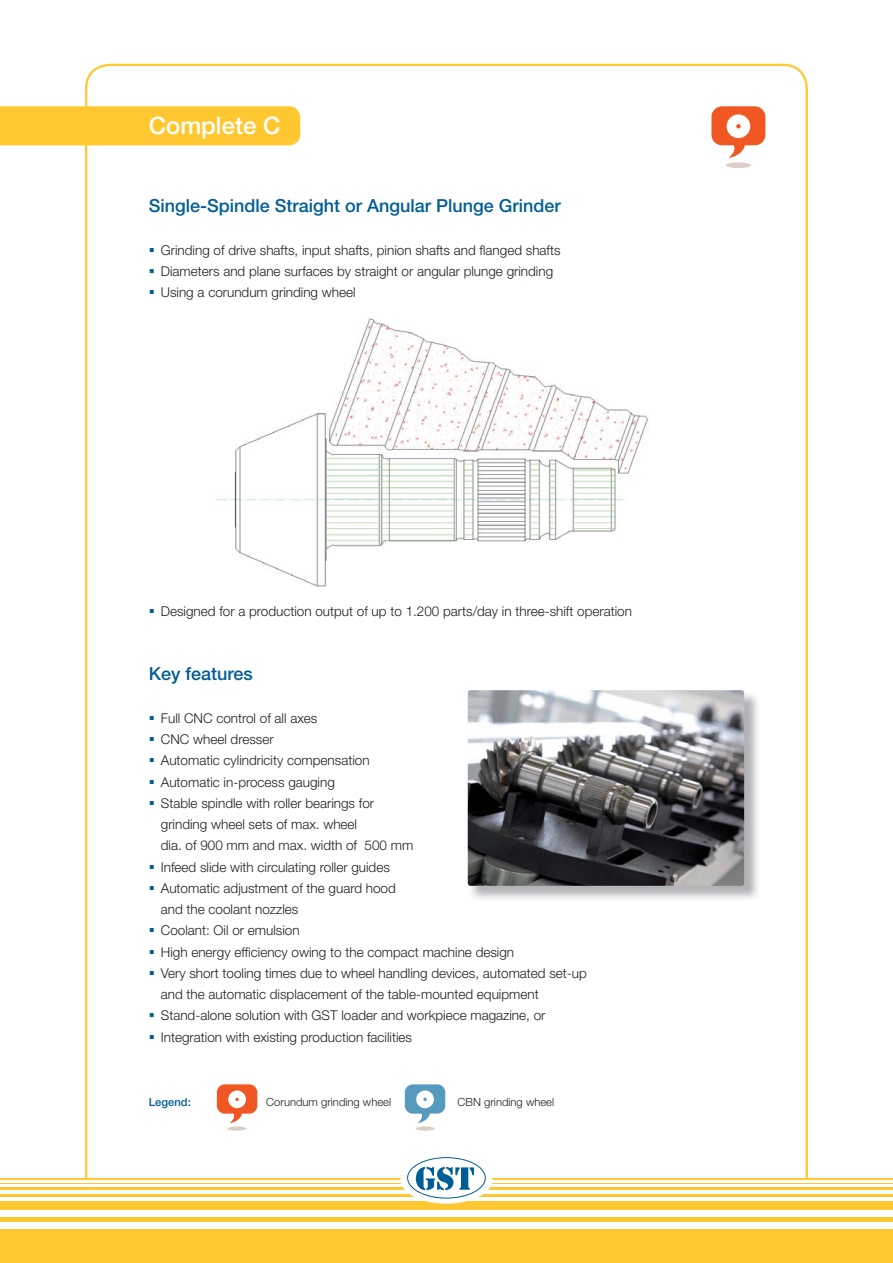
<style>
.page{position:relative;width:893px;height:1263px;background:#fff}
.page>*{position:absolute;margin:0;border:0;box-sizing:border-box;transform-origin:0 0}
.t1{font:500 24px "Helvetica Neue";color:#fff}
.t2{font:500 18px "Helvetica Neue";color:#005e96}
.t3{font:300 13.5px/21.3px "Helvetica Neue";color:#231f20}
.t4{font:300 11.25px "Helvetica Neue";color:#231f20}
.t5{font:500 11.25px "Helvetica Neue";color:#005e96}
</style>
<div class="page">
<img style="left:216px;top:317px;width:433px;height:270px">
<div style="left:0;top:106px;width:300px;height:39px;background:#ffc831"></div>
<div style="left:0;top:1178px;width:893px;height:85px;background:#ffc831"></div>
<hr style="left:0;top:1180px;width:893px;height:2px;background:#fff">
<hr style="left:0;top:1184px;width:893px;height:2px;background:#fff">
<hr style="left:0;top:1191px;width:893px;height:3px;background:#fff">
<hr style="left:0;top:1197px;width:893px;height:3px;background:#fff">
<div style="left:0;top:1210px;width:893px;height:6px;background:#fff"></div>
<div style="left:0;top:1222px;width:893px;height:7px;background:#fff"></div>
<svg style="left:400px;top:1155px;width:92px;height:49px"></svg>
<div style="left:408px;top:1157px;width:77px;height:41px;background:#fff;border-radius:50%"></div>
<div style="left:407px;top:1157px;width:79px;height:41px;border:1px solid #005e96;border-radius:50%"></div>
<svg style="left:416px;top:1167px;width:58px;height:23px"></svg>
<div style="left:726px;top:162px;width:25px;height:6px;background:#dacfc6;border-radius:50%"></div>
<svg style="left:711px;top:106px;width:54px;height:52px"></svg>
<img style="left:471px;top:692px;width:287px;height:207px">
<img style="left:468px;top:690px;width:276px;height:196px;border-radius:3px">
<div style="left:228px;top:1126px;width:19px;height:5px;background:#dacfc6;border-radius:50%"></div>
<svg style="left:217px;top:1084px;width:40px;height:39px"></svg>
<div style="left:416px;top:1126px;width:18px;height:5px;background:#dacfc6;border-radius:50%"></div>
<svg style="left:405px;top:1084px;width:40px;height:39px"></svg>
<h1 class="t1" style="left:149px;top:117px;width:133px">Complete C</h1>
<h2 class="t2" style="left:149px;top:199px;width:414px">Single-Spindle Straight or Angular Plunge Grinder</h2>
<p class="t3" style="left:161px;top:241px;width:401px">Grinding of drive shafts, input shafts, pinion shafts and flanged shafts<br>Diameters and plane surfaces by straight or angular plunge grinding<br>Using a corundum grinding wheel</p>
<p class="t3" style="left:161px;top:602px;width:473px">Designed for a production output of up to 1.200 parts/day in three-shift operation</p>
<h2 class="t2" style="left:149px;top:667px;width:106px">Key features</h2>
<p class="t3" style="left:161px;top:709px;width:428px">Full CNC control of all axes<br>CNC wheel dresser<br>Automatic cylindricity compensation<br>Automatic in-process gauging<br>Stable spindle with roller bearings for<br>grinding wheel sets of max. wheel<br>dia. of 900 mm and max. width of 500 mm<br>Infeed slide with circulating roller guides<br>Automatic adjustment of the guard hood<br>and the coolant nozzles<br>Coolant: Oil or emulsion<br>High energy efficiency owing to the compact machine design<br>Very short tooling times due to wheel handling devices, automated set-up and the automatic displacement of the table-mounted equipment Stand-alone solution with GST loader and workpiece magazine, or Integration with existing production facilities</p>
<p class="t5" style="left:149px;top:1097px;width:44px">Legend:</p>
<p class="t4" style="left:266px;top:1097px;width:126px">Corundum grinding wheel</p>
<p class="t4" style="left:458px;top:1097px;width:98px">CBN grinding wheel</p>
</div>
